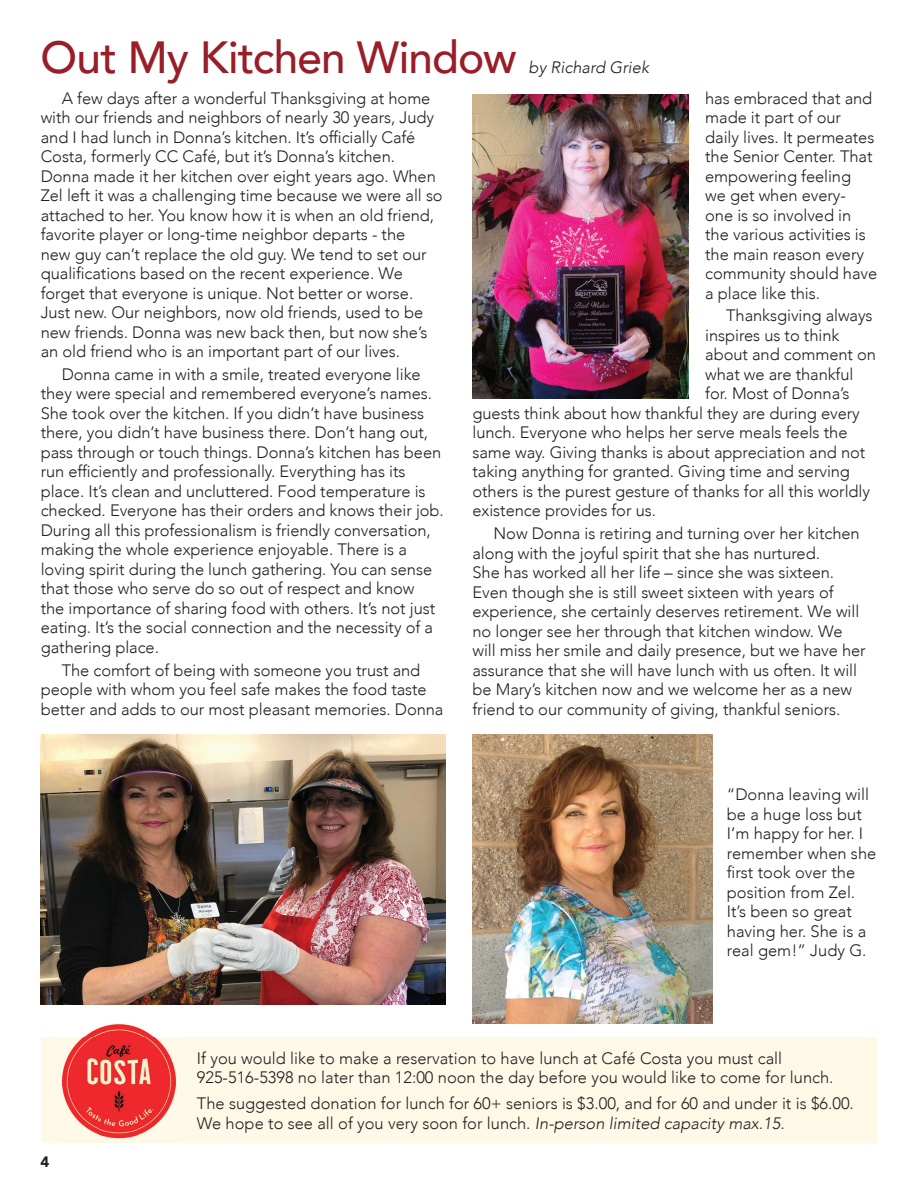
<style>
.page{position:relative;width:918px;height:1188px;background:#fff}
.page>*{position:absolute;margin:0;border:0;box-sizing:border-box;transform-origin:0 0}
.t1{font:500 45px "Avenir";letter-spacing:-.015em;color:#981e29}
.t2{font:300 16.5px/19.5px "Avenir";letter-spacing:-.005em;color:#231f20}
.t3{font:italic 300 16.5px "Avenir";color:#231f20}
.t4{font:900 15px "Avenir";color:#231f20}
.s1{font-style:italic}
</style>
<div class="page">
<img style="left:472px;top:94px;width:216px;height:304px">
<img style="left:41px;top:734px;width:405px;height:270px">
<div style="left:42px;top:1037px;width:835px;height:106px;background:#fef9e7"></div>
<img style="left:61px;top:1024px;width:116px;height:115px">
<img style="left:472px;top:734px;width:241px;height:290px">
<h1 class="t1" style="left:40px;top:18px;width:478px">Out My Kitchen Window</h1>
<p class="t3" style="left:529px;top:57px;width:122px">by Richard Griek</p>
<p class="t2" style="left:41px;top:88px;width:403px;text-indent:21px">A few days after a wonderful Thanksgiving at home with our friends and neighbors of nearly 30 years, Judy and I had lunch in Donna’s kitchen. It’s officially Café Costa, formerly CC Café, but it’s Donna’s kitchen.<br>Donna made it her kitchen over eight years ago. When Zel left it was a challenging time because we were all so attached to her. You know how it is when an old friend, favorite player or long-time neighbor departs - the<br>new guy can’t replace the old guy. We tend to set our qualifications based on the recent experience. We forget that everyone is unique. Not better or worse.<br>Just new. Our neighbors, now old friends, used to be new friends. Donna was new back then, but now she’s an old friend who is an important part of our lives.</p>
<p class="t2" style="left:41px;top:364px;width:405px;text-indent:21px">Donna came in with a smile, treated everyone like they were special and remembered everyone’s names.<br>She took over the kitchen. If you didn’t have business there, you didn’t have business there. Don’t hang out, pass through or touch things. Donna’s kitchen has been run efficiently and professionally. Everything has its place. It’s clean and uncluttered. Food temperature is checked. Everyone has their orders and knows their job.<br>During all this professionalism is friendly conversation, making the whole experience enjoyable. There is a loving spirit during the lunch gathering. You can sense that those who serve do so out of respect and know<br>the importance of sharing food with others. It’s not just eating. It’s the social connection and the necessity of a gathering place.</p>
<p class="t2" style="left:41px;top:660px;width:404px;text-indent:21px">The comfort of being with someone you trust and people with whom you feel safe makes the food taste better and adds to our most pleasant memories. Donna</p>
<p class="t2" style="left:705px;top:88px;width:173px">has embraced that and made it part of our daily lives. It permeates the Senior Center. That empowering feeling<br>we get when every&shy;one is so involved in the various activities is the main reason every community should have a place like this.</p>
<p class="t2" style="left:726px;top:306px;width:148px">Thanksgiving always</p>
<p class="t2" style="left:705px;top:326px;width:136px">inspires us to think</p>
<p class="t2" style="left:705px;top:345px;width:172px">about and comment on</p>
<p class="t2" style="left:705px;top:365px;width:150px">what we are thankful</p>
<p class="t2" style="left:705px;top:384px;width:146px">for. Most of Donna’s</p>
<p class="t2" style="left:473px;top:404px;width:389px">guests think about how thankful they are during every</p>
<p class="t2" style="left:473px;top:423px;width:377px">lunch. Everyone who helps her serve meals feels the</p>
<p class="t2" style="left:473px;top:443px;width:394px">same way. Giving thanks is about appreciation and not</p>
<p class="t2" style="left:473px;top:462px;width:379px">taking anything for granted. Giving time and serving</p>
<p class="t2" style="left:473px;top:482px;width:399px">others is the purest gesture of thanks for all this worldly</p>
<p class="t2" style="left:473px;top:501px;width:185px">existence provides for us.</p>
<p class="t2" style="left:473px;top:524px;width:395px;text-indent:21px">Now Donna is retiring and turning over her kitchen along with the joyful spirit that she has nurtured.<br>She has worked all her life – since she was sixteen.<br>Even though she is still sweet sixteen with years of experience, she certainly deserves retirement. We will no longer see her through that kitchen window. We will miss her smile and daily presence, but we have her assurance that she will have lunch with us often. It will be Mary’s kitchen now and we welcome her as a new friend to our community of giving, thankful seniors.</p>
<p class="t2" style="left:727px;top:785px;width:151px">“Donna leaving will be a huge loss but<br>I’m happy for her. I remember when she first took over the position from Zel.<br>It’s been so great having her. She is a real gem!” Judy G.</p>
<p class="t4" style="left:40px;top:1149px;width:10px">4</p>
<p class="t2" style="left:197px;top:1048px;width:638px">If you would like to make a reservation to have lunch at Café Costa you must call<br>925-516-5398 no later than 12:00 noon the day before you would like to come for lunch.</p>
<p class="t2" style="left:197px;top:1094px;width:659px">The suggested donation for lunch for 60+ seniors is $3.00, and for 60 and under it is $6.00.<br>We hope to see all of you very soon for lunch. <span class="s1">In-person limited capacity max.15.</span></p>
</div>
